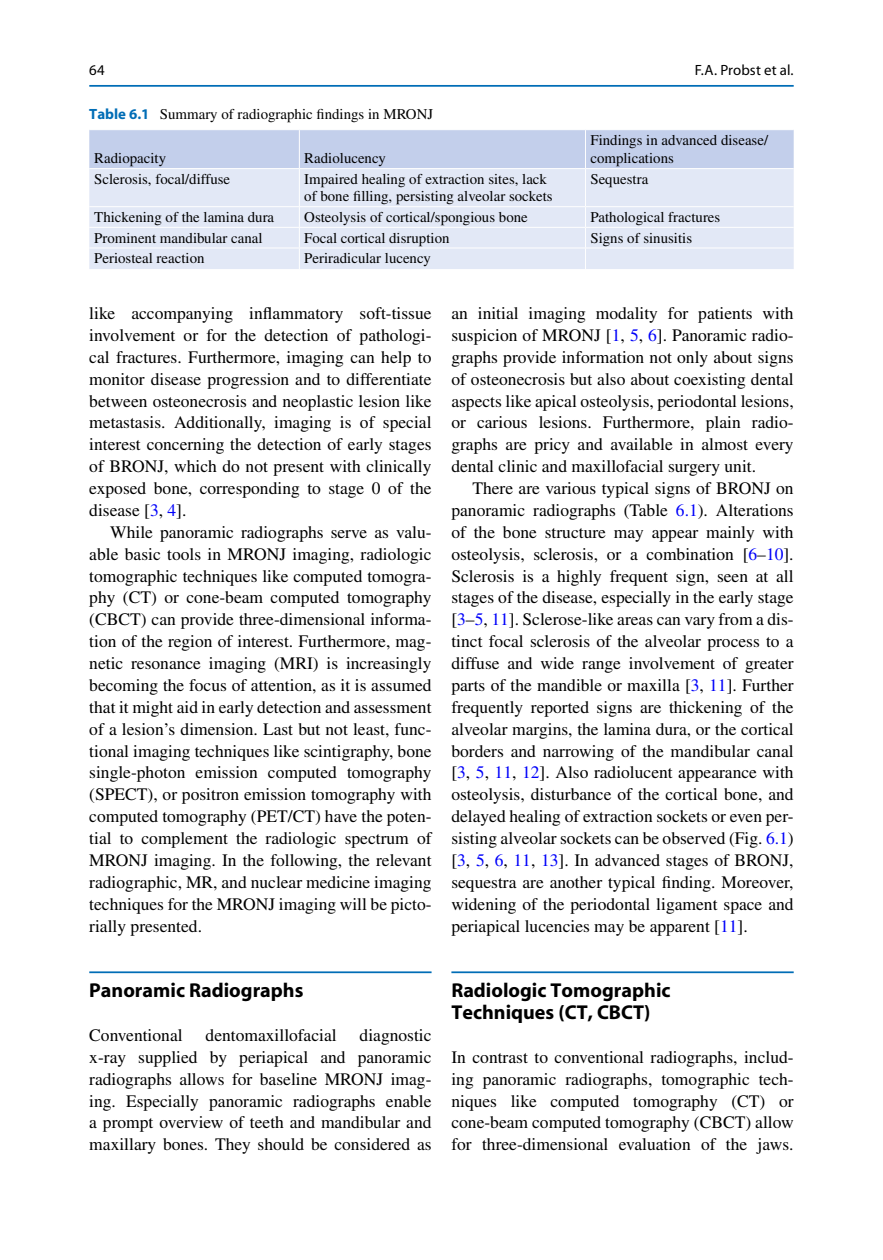
<style>
.page{position:relative;width:883px;height:1260px;background:#fff}
.page>*{position:absolute;margin:0;border:0;box-sizing:border-box;transform-origin:0 0}
.t1{font:700 20.12px/21.9px "Qrrpvv Myriad";color:#000}
.t2{font:17.5px/21.9px "Ffjkbc Times";color:#000;text-align:justify}
.t3{font:14.88px/17.5px "Ffjkbc Times";color:#000}
.t4{font:14.88px "Wmlgqb Myriad";letter-spacing:.005em;color:#000}
.s1{font-family:"Qrrpvv Myriad";font-weight:700;color:#006db6}
.s2{color:#0000fa}
</style>
<div class="page">
<hr style="left:89px;top:971px;width:343px;height:2px;background:#006db6">
<hr style="left:451px;top:971px;width:343px;height:2px;background:#006db6">
<div style="left:89px;top:130px;width:705px;height:38px;background:#c3cfeb"></div>
<div style="left:89px;top:169px;width:705px;height:100px;background:#e2e8f6"></div>
<hr style="left:299px;top:130px;width:1px;height:38px;background:#fff">
<hr style="left:585px;top:130px;width:1px;height:38px;background:#fff">
<hr style="left:299px;top:169px;width:1px;height:37px;background:#fff">
<hr style="left:585px;top:169px;width:1px;height:37px;background:#fff">
<hr style="left:89px;top:206px;width:496px;height:1px;background:#fff">
<hr style="left:585px;top:206px;width:209px;height:1px;background:#fff">
<hr style="left:89px;top:227px;width:496px;height:1px;background:#fff">
<hr style="left:585px;top:227px;width:209px;height:1px;background:#fff">
<hr style="left:299px;top:248px;width:495px;height:1px;background:#fff">
<svg style="left:585px;top:207px;width:1px;height:62px"></svg>
<hr style="left:89px;top:248px;width:210px;height:1px;background:#fff">
<svg style="left:299px;top:207px;width:1px;height:62px"></svg>
<hr style="left:89px;top:85px;width:705px;height:2px;background:#006db6">
<p class="t4" style="left:89px;top:64px;width:17px">64</p>
<p class="t3" style="left:89px;top:106px;width:345px"><span class="s1">Table 6.1</span> Summary of radiographic findings in MRONJ</p>
<p class="t3" style="left:94px;top:150px;width:73px">Radiopacity</p>
<p class="t3" style="left:304px;top:150px;width:83px">Radiolucency</p>
<p class="t4" style="left:695px;top:64px;width:100px">F.A. Probst et al.</p>
<p class="t3" style="left:590px;top:133px;width:179px">Findings in advanced disease/ complications</p>
<p class="t3" style="left:94px;top:171px;width:137px">Sclerosis, focal/diffuse</p>
<p class="t3" style="left:304px;top:171px;width:250px">Impaired healing of extraction sites, lack of bone filling, persisting alveolar sockets</p>
<p class="t3" style="left:590px;top:171px;width:59px">Sequestra</p>
<p class="t3" style="left:94px;top:210px;width:181px">Thickening of the lamina dura</p>
<p class="t3" style="left:304px;top:210px;width:225px">Osteolysis of cortical/spongious bone</p>
<p class="t3" style="left:590px;top:210px;width:131px">Pathological fractures</p>
<p class="t3" style="left:94px;top:230px;width:170px">Prominent mandibular canal</p>
<p class="t3" style="left:304px;top:230px;width:147px">Focal cortical disruption</p>
<p class="t3" style="left:590px;top:230px;width:103px">Signs of sinusitis</p>
<p class="t3" style="left:94px;top:251px;width:112px">Periosteal reaction</p>
<p class="t3" style="left:304px;top:251px;width:128px">Periradicular lucency</p>
<p class="t2" style="left:89px;top:304px;width:344px">like accompanying inflammatory soft- tissue involvement or for the detection of pathologi&shy;cal fractures. Furthermore, imaging can help to monitor disease progression and to differentiate between osteonecrosis and neoplastic lesion like metastasis. Additionally, imaging is of special interest concerning the detection of early stages of BRONJ, which do not present with clinically exposed bone, corresponding to stage 0 of the disease [ <span class="s2">3</span> , <span class="s2">4</span> ].</p>
<p class="t2" style="left:89px;top:523px;width:344px;text-indent:21px">While panoramic radiographs serve as valu&shy;able basic tools in MRONJ imaging, radiologic tomographic techniques like computed tomogra&shy;phy (CT) or cone-beam computed tomography (CBCT) can provide three- dimensional informa&shy;tion of the region of interest. Furthermore, mag&shy;netic resonance imaging (MRI) is increasingly becoming the focus of attention, as it is assumed that it might aid in early detection and assessment of a lesion’s dimension. Last but not least, func&shy;tional imaging techniques like scintigraphy, bone single-photon emission computed tomography (SPECT), or positron emission tomography with computed tomography (PET/CT) have the poten&shy;tial to complement the radiologic spectrum of MRONJ imaging. In the following, the relevant radiographic, MR, and nuclear medicine imaging techniques for the MRONJ imaging will be picto&shy;rially presented.</p>
<p class="t1" style="left:89px;top:981px;width:216px">Panoramic Radiographs</p>
<p class="t2" style="left:89px;top:1026px;width:95px">Conventional</p>
<p class="t2" style="left:206px;top:1026px;width:133px">dentomaxillofacial</p>
<p class="t2" style="left:89px;top:1026px;width:344px;text-indent:270px">diagnostic x-ray supplied by periapical and panoramic radiographs allows for baseline MRONJ imag&shy;ing. Especially panoramic radiographs enable a prompt overview of teeth and mandibular and maxillary bones. They should be considered as</p>
<p class="t2" style="left:451px;top:304px;width:344px">an initial imaging modality for patients with suspicion of MRONJ [ <span class="s2">1</span> , <span class="s2">5</span> , <span class="s2">6</span> ]. Panoramic radio&shy;graphs provide information not only about signs of osteonecrosis but also about coexisting dental aspects like apical osteolysis, periodontal lesions, or carious lesions. Furthermore, plain radio&shy;graphs are pricy and available in almost every dental clinic and maxillofacial surgery unit.</p>
<p class="t2" style="left:451px;top:479px;width:344px;text-indent:21px">There are various typical signs of BRONJ on panoramic radiographs (Table <span class="s2">6.1</span> ). Alterations of the bone structure may appear mainly with osteolysis, sclerosis, or a combination [ <span class="s2">6</span> – <span class="s2">10</span> ].<br>Sclerosis is a highly frequent sign, seen at all stages of the disease, especially in the early stage [ <span class="s2">3</span> – <span class="s2">5</span> , <span class="s2">11</span> ]. Sclerose-like areas can vary from a dis&shy;tinct focal sclerosis of the alveolar process to a diffuse and wide range involvement of greater parts of the mandible or maxilla [ <span class="s2">3</span> , <span class="s2">11</span> ]. Further frequently reported signs are thickening of the alveolar margins, the lamina dura, or the cortical borders and narrowing of the mandibular canal [ <span class="s2">3</span> , <span class="s2">5</span> , <span class="s2">11</span> , <span class="s2">12</span> ]. Also radiolucent appearance with osteolysis, disturbance of the cortical bone, and delayed healing of extraction sockets or even per&shy;sisting alveolar sockets can be observed (Fig. <span class="s2">6.1</span> ) [ <span class="s2">3</span> , <span class="s2">5</span> , <span class="s2">6</span> , <span class="s2">11</span> , <span class="s2">13</span> ]. In advanced stages of BRONJ, sequestra are another typical finding. Moreover, widening of the periodontal ligament space and periapical lucencies may be apparent [ <span class="s2">11</span> ].</p>
<p class="t1" style="left:451px;top:981px;width:221px">Radiologic Tomographic<br>Techniques (CT, CBCT)</p>
<p class="t2" style="left:451px;top:1048px;width:344px">In contrast to conventional radiographs, includ&shy;ing panoramic radiographs, tomographic tech&shy;niques like computed tomography (CT) or cone-beam computed tomography (CBCT) allow for three-dimensional evaluation of the jaws.</p>
</div>
